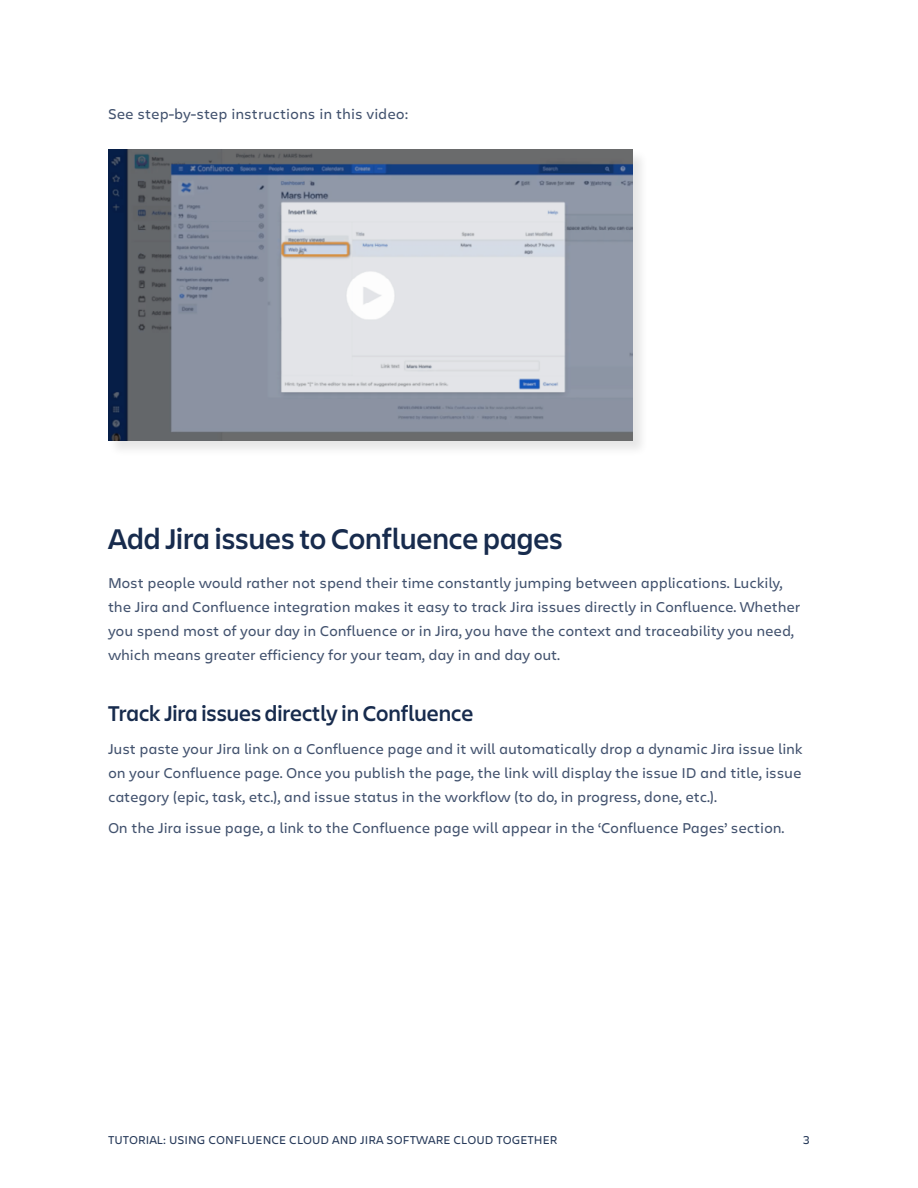
<style>
.page{position:relative;width:918px;height:1188px;background:#fff}
.page>*{position:absolute;margin:0;border:0;box-sizing:border-box;transform-origin:0 0}
.t1{font:600 30px "Charlie Display";color:#172b4d}
.t2{font:600 22.5px "Charlie Display";color:#172b4d}
.t3{font:15px/24px "Charlie Text";letter-spacing:-.01em;color:#42526e;text-align:justify}
.t4{font:12px "Charlie Text";color:#253858}
</style>
<div class="page">
<div style="left:108px;top:149px;width:541px;height:308px;background:#f1f1f1"></div>
<img style="left:108px;top:150px;width:525px;height:291px">
<p class="t3" style="left:108px;top:101px;width:302px">See step-by-step instructions in this video:</p>
<h1 class="t1" style="left:108px;top:518px;width:456px">Add Jira issues to Confluence pages</h1>
<p class="t3" style="left:108px;top:570px;width:694px;text-align:left">Most people would rather not spend their time constantly jumping between applications. Luckily, the Jira and Confluence integration makes it easy to track Jira issues directly in Confluence. Whether you spend most of your day in Confluence or in Jira, you have the context and traceability you need, which means greater efficiency for your team, day in and day out.</p>
<h2 class="t2" style="left:108px;top:697px;width:367px">Track Jira issues directly in Confluence</h2>
<p class="t3" style="left:108px;top:736px;width:696px">Just paste your Jira link on a Confluence page and it will automatically drop a dynamic Jira issue link on your Confluence page. Once you publish the page, the link will display the issue ID and title, issue category (epic, task, etc.), and issue status in the workflow (to do, in progress, done, etc.).</p>
<p class="t3" style="left:108px;top:816px;width:678px">On the Jira issue page, a link to the Confluence page will appear in the ‘Confluence Pages’ section.</p>
<p class="t4" style="left:108px;top:1131px;width:451px">TUTORIAL: USING CONFLUENCE CLOUD AND JIRA SOFTWARE CLOUD TOGETHER</p>
<p class="t4" style="left:803px;top:1131px;width:9px">3</p>
</div>
